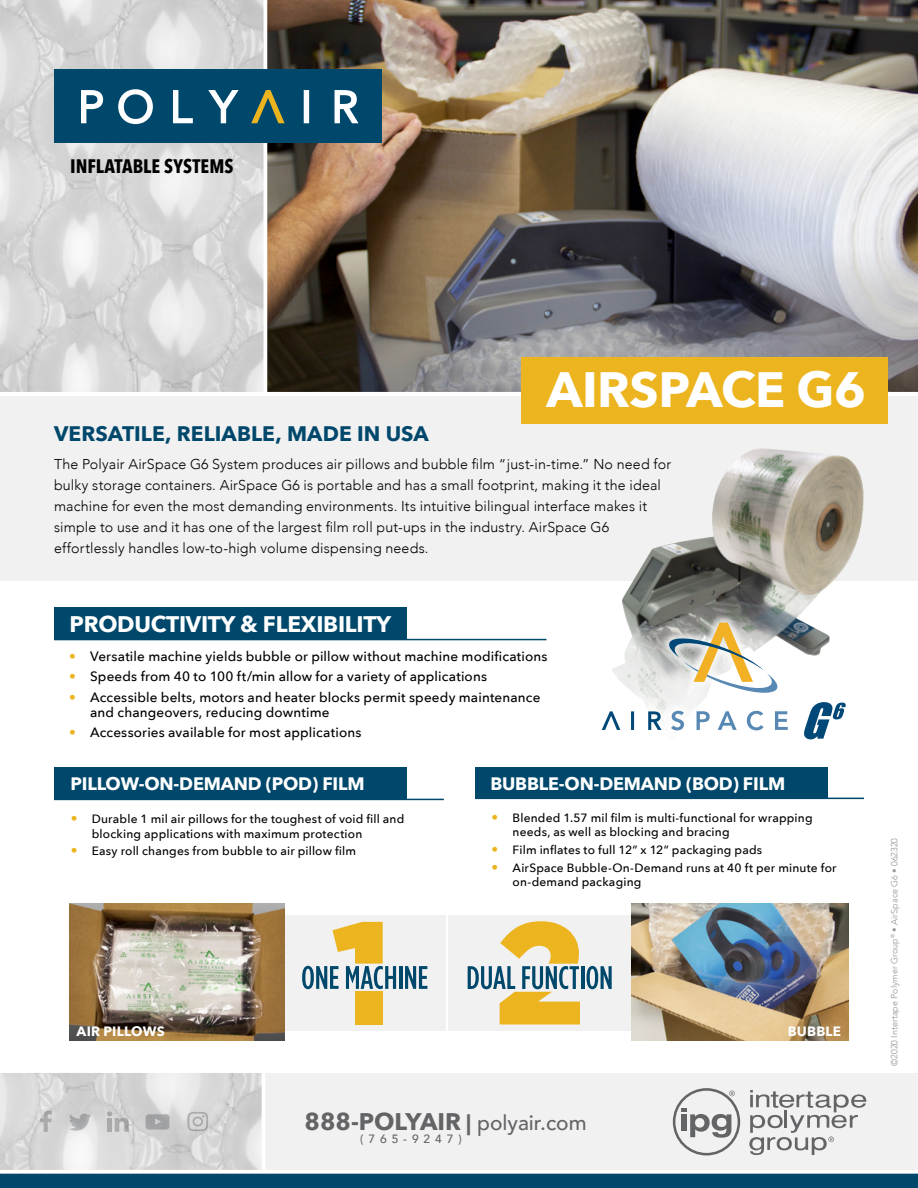
<style>
.page{position:relative;width:918px;height:1188px;background:#fff}
.page>*{position:absolute;margin:0;border:0;box-sizing:border-box;transform-origin:0 0}
.t1{font:700 49.5px "Avenir Next";letter-spacing:-.01em;color:#fff}
.t2{font:700 24px "Avenir Next";color:#636466}
.t3{font:700 22.5px "Avenir Next";letter-spacing:-.01em;color:#fff}
.t4{font:700 21px "Avenir Next";letter-spacing:.005em;color:#00486b}
.t5{font:700 19.5px "Avenir Next Condensed";letter-spacing:-.005em;color:#000}
.t6{font:700 18px "Avenir Next";letter-spacing:-.01em;color:#fff}
.t7{font:300 14.25px/21px "Avenir";letter-spacing:.01em;color:#000}
.t8{font:500 13.5px/15px "Avenir Next";letter-spacing:.01em;color:#000}
.t9{font:700 13.5px "Avenir Next";letter-spacing:.015em;color:#fff}
.t10{font:500 12px/14.4px "Avenir Next";letter-spacing:.015em;color:#000}
.t11{font:500 12px "Avenir";letter-spacing:.41em;color:#636466}
.t12{font:300 9px "Avenir";color:#939598}
.s1{color:#ecb41f}
.s2{font-size:13.5px;color:#ecb41f}
.s3{font-size:21px}
.s4{font-family:"Avenir";font-weight:500;font-size:21px}
</style>
<div class="page">
<img style="left:267px;top:0;width:651px;height:247px">
<img style="left:0;top:0;width:264px;height:392px">
<img style="left:0;top:1073px;width:262px;height:97px">
<div style="left:0;top:396px;width:918px;height:185px;background:#f1f1f2"></div>
<div style="left:264px;top:1072px;width:654px;height:98px;background:#f1f1f2"></div>
<hr style="left:262px;top:1070px;width:3px;height:104px;background:#fff">
<svg style="left:267px;top:247px;width:651px;height:145px;background:#706c6b"></svg>
<div style="left:54px;top:608px;width:352px;height:31px;background:#00486b"></div>
<div style="left:54px;top:767px;width:352px;height:32px;background:#00486b"></div>
<div style="left:475px;top:767px;width:352px;height:32px;background:#00486b"></div>
<div style="left:0;top:1174px;width:918px;height:14px;background:#00486b"></div>
<hr style="left:54px;top:639px;width:492px;height:1px;background:#00486b">
<svg style="left:0;top:1173px;width:918px;height:1px"></svg>
<svg style="left:749px;top:1090px;width:117px;height:65px"></svg>
<svg style="left:673px;top:1088px;width:67px;height:67px"></svg>
<div style="left:522px;top:357px;width:366px;height:67px;background:#ecb41f"></div>
<img style="left:622px;top:448px;width:242px;height:165px">
<div style="left:89px;top:915px;width:751px;height:116px;background:#f1f1f2"></div>
<hr style="left:54px;top:799px;width:390px;height:1px;background:#00486b">
<hr style="left:475px;top:798px;width:389px;height:1px;background:#00486b">
<div style="left:355px;top:991px;width:28px;height:33px;background:#ecb41f"></div>
<svg style="left:302px;top:922px;width:94px;height:67px"></svg>
<hr style="left:399px;top:966px;width:3px;height:23px;background:#00486b">
<svg style="left:405px;top:966px;width:22px;height:23px"></svg>
<svg style="left:468px;top:921px;width:112px;height:104px"></svg>
<hr style="left:581px;top:966px;width:3px;height:23px;background:#00486b">
<svg style="left:587px;top:966px;width:25px;height:23px"></svg>
<hr style="left:446px;top:912px;width:2px;height:120px;background:#fff">
<img style="left:632px;top:904px;width:217px;height:136px">
<img style="left:69px;top:904px;width:215px;height:136px">
<div style="left:54px;top:69px;width:327px;height:73px;background:#00486b"></div>
<svg style="left:81px;top:90px;width:22px;height:33px"></svg>
<svg style="left:118px;top:89px;width:35px;height:35px"></svg>
<svg style="left:173px;top:90px;width:20px;height:33px"></svg>
<svg style="left:208px;top:90px;width:31px;height:33px"></svg>
<svg style="left:304px;top:90px;width:5px;height:33px"></svg>
<svg style="left:335px;top:90px;width:24px;height:33px"></svg>
<svg style="left:251px;top:90px;width:34px;height:33px"></svg>
<hr style="left:0;top:1069px;width:918px;height:4px;background:#fff">
<div style="left:592px;top:613px;width:264px;height:136px;background:#fff;opacity:.75"></div>
<svg style="left:668px;top:623px;width:111px;height:73px"></svg>
<svg style="left:631px;top:711px;width:3px;height:19px"></svg>
<svg style="left:648px;top:711px;width:14px;height:19px"></svg>
<svg style="left:602px;top:711px;width:18px;height:19px"></svg>
<svg style="left:671px;top:711px;width:13px;height:19px"></svg>
<svg style="left:697px;top:711px;width:13px;height:19px"></svg>
<svg style="left:718px;top:711px;width:19px;height:19px"></svg>
<svg style="left:747px;top:711px;width:17px;height:19px"></svg>
<svg style="left:775px;top:711px;width:13px;height:19px"></svg>
<svg style="left:804px;top:702px;width:42px;height:37px"></svg>
<svg style="left:40px;top:1111px;width:12px;height:21px"></svg>
<svg style="left:107px;top:1111px;width:22px;height:21px"></svg>
<svg style="left:146px;top:1114px;width:23px;height:16px"></svg>
<svg style="left:69px;top:1114px;width:22px;height:17px"></svg>
<svg style="left:187px;top:1112px;width:21px;height:19px"></svg>
<h3 class="t5" style="left:70px;top:154px;width:165px">INFLATABLE SYSTEMS</h3>
<h1 class="t1" style="left:546px;top:347px;width:321px">AIRSPACE G6</h1>
<h3 class="t4" style="left:54px;top:416px;width:376px">VERSATILE, RELIABLE, MADE IN USA</h3>
<p class="t7" style="left:54px;top:454px;width:619px">The Polyair AirSpace G6 System produces air pillows and bubble film “just-in-time.” No need for bulky storage containers. AirSpace G6 is portable and has a small footprint, making it the ideal machine for even the most demanding environments. Its intuitive bilingual interface makes it simple to use and it has one of the largest film roll put-ups in the industry. AirSpace G6 effortlessly handles low-to-high volume dispensing needs.</p>
<h3 class="t3" style="left:69px;top:604px;width:323px">PRODUCTIVITY &amp; FLEXIBILITY</h3>
<p class="t8" style="left:69px;top:648px;width:480px"><span class="s1">•</span> Versatile machine yields bubble or pillow without machine modifications</p>
<p class="t8" style="left:69px;top:669px;width:419px"><span class="s1">•</span> Speeds from 40 to 100 ft/min allow for a variety of applications</p>
<p class="t8" style="left:90px;top:689px;width:452px;text-indent:-21px"><span class="s1">•</span> Accessible belts, motors and heater blocks permit speedy maintenance and changeovers, reducing downtime</p>
<p class="t8" style="left:69px;top:724px;width:294px"><span class="s1">•</span> Accessories available for most applications</p>
<p class="t6" style="left:71px;top:768px;width:295px">PILLOW-ON-DEMAND (POD) FILM</p>
<p class="t6" style="left:490px;top:768px;width:296px">BUBBLE-ON-DEMAND (BOD) FILM</p>
<p class="t10" style="left:92px;top:811px;width:314px;text-indent:-21px"><span class="s2">•</span> Durable 1 mil air pillows for the toughest of void fill and blocking applications with maximum protection</p>
<p class="t10" style="left:71px;top:843px;width:287px"><span class="s2">•</span> Easy roll changes from bubble to air pillow film</p>
<p class="t10" style="left:513px;top:810px;width:302px;text-indent:-21px"><span class="s2">•</span> Blended 1.57 mil film is multi-functional for wrapping needs, as well as blocking and bracing</p>
<p class="t10" style="left:492px;top:842px;width:272px"><span class="s2">•</span> Film inflates to full 12” x 12” packaging pads</p>
<p class="t10" style="left:513px;top:860px;width:326px;text-indent:-21px"><span class="s2">•</span> AirSpace Bubble-On-Demand runs at 40 ft per minute for on-demand packaging</p>
<p class="t9" style="left:77px;top:1020px;width:90px">AIR PILLOWS</p>
<p class="t9" style="left:788px;top:1020px;width:55px">BUBBLE</p>
<h2 class="t2" style="left:304px;top:1101px;width:284px">888-POLYAIR <span class="s3">|</span> <span class="s4">polyair.com</span></h2>
<p class="t11" style="left:360px;top:1128px;width:103px">(765-9247)</p>
<p class="t12" style="left:889px;top:1066px;width:230px;rotate:-90deg">©2020 Intertape Polymer Group<sup>®</sup> • AirSpace G6 • 062320</p>
</div>
